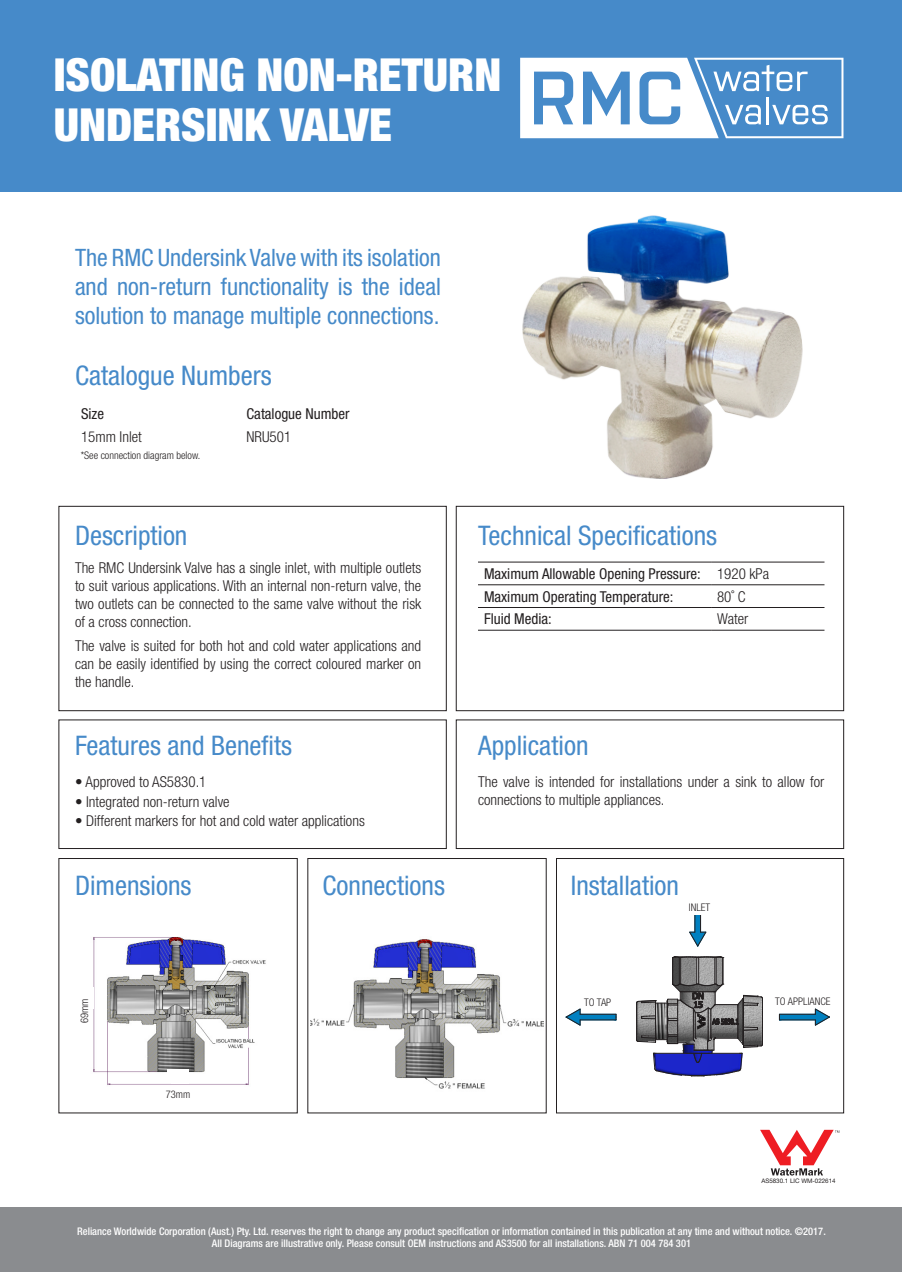
<style>
.page{position:relative;width:902px;height:1272px;background:#fff}
.page>*{position:absolute;margin:0;border:0;box-sizing:border-box;transform-origin:0 0}
.t1{font:900 condensed 45.6px/49.9px "Helvetica Neue LT Std";color:#fff}
.Header{font:condensed 27px "Helvetica Neue LT Std";color:#468ac9}
.t2{font:condensed 24px/28.8px "Helvetica Neue LT Std";color:#468ac9;text-align:justify}
.Header-2{font:300 condensed 15px/18px "Helvetica Neue LT Std";color:#231f20;text-align:justify}
.t3{font:500 condensed 15px "Helvetica Neue LT Std";color:#fff}
.Header-3{font:condensed 15px "Helvetica Neue LT Std";color:#231f20}
.t4{font:500 condensed 10.5px/12.6px "Helvetica Neue LT Std";color:#fff;text-align:center}
.t5{font:300 condensed 10.5px "Helvetica Neue LT Std";color:#231f20}
.t6{font:8.55px "Helvetica";color:#231f20}
.Body_Text{font:6.15px "Helvetica Neue LT Std";color:#231f20}
</style>
<div class="page">
<div style="left:0;top:0;width:902px;height:192px;background:#468ac9"></div>
<svg style="left:520px;top:58px;width:323px;height:80px"></svg>
<div style="left:0;top:1208px;width:902px;height:64px;background:#8a8c8f"></div>
<svg style="left:760px;top:1130px;width:79px;height:45px"></svg>
<div style="left:59px;top:506px;width:387px;height:205px;border:1px solid #231f20"></div>
<div style="left:456px;top:506px;width:388px;height:205px;border:1px solid #231f20"></div>
<div style="left:59px;top:720px;width:387px;height:129px;border:1px solid #231f20"></div>
<div style="left:556px;top:858px;width:288px;height:255px;border:1px solid #231f20"></div>
<div style="left:456px;top:720px;width:388px;height:129px;border:1px solid #231f20"></div>
<hr style="left:478px;top:562px;width:233px;height:1px;background:#231f20">
<hr style="left:711px;top:562px;width:113px;height:1px;background:#231f20">
<hr style="left:478px;top:584px;width:233px;height:1px;background:#231f20">
<hr style="left:711px;top:584px;width:113px;height:1px;background:#231f20">
<hr style="left:478px;top:607px;width:233px;height:1px;background:#231f20">
<hr style="left:711px;top:607px;width:113px;height:1px;background:#231f20">
<hr style="left:478px;top:630px;width:233px;height:1px;background:#231f20">
<hr style="left:711px;top:630px;width:113px;height:1px;background:#231f20">
<img style="left:522px;top:215px;width:281px;height:264px">
<img style="left:93px;top:937px;width:173px;height:148px">
<img style="left:310px;top:939px;width:234px;height:150px">
<svg style="left:565px;top:1008px;width:52px;height:18px"></svg>
<svg style="left:778px;top:1008px;width:52px;height:18px"></svg>
<svg style="left:636px;top:915px;width:127px;height:161px"></svg>
<div style="left:83px;top:987px;width:11px;height:22px;background:#fff"></div>
<div style="left:167px;top:1069px;width:22px;height:7px;background:#fff"></div>
<div style="left:171px;top:1076px;width:18px;height:8px;background:#fff"></div>
<p class="t1" style="left:54px;top:49px;width:449px">ISOLATING NON-RETURN<br>UNDERSINK VALVE</p>
<p class="t2" style="left:75px;top:243px;width:368px">The RMC Undersink Valve with its isolation and non-return functionality is the ideal solution to manage multiple connections.</p>
<p class="Header" style="left:75px;top:360px;width:198px">Catalogue Numbers</p>
<p class="Header-3" style="left:81px;top:405px;width:25px">Size</p>
<p class="Header-3" style="left:246px;top:405px;width:105px">Catalogue Number</p>
<p class="Header-2" style="left:81px;top:428px;width:62px">15mm Inlet</p>
<p class="Header-2" style="left:246px;top:428px;width:46px">NRU501</p>
<p class="t5" style="left:81px;top:449px;width:121px">*See connection diagram below.</p>
<p class="Header" style="left:75px;top:519px;width:114px">Description</p>
<p class="Header" style="left:478px;top:519px;width:241px">Technical Specifications</p>
<p class="Header-2" style="left:75px;top:558px;width:348px">The RMC Undersink Valve has a single inlet, with multiple outlets to suit various applications. With an internal non-return valve, the two outlets can be connected to the same valve without the risk of a cross connection.</p>
<p class="Header-2" style="left:75px;top:636px;width:348px">The valve is suited for both hot and cold water applications and can be easily identified by using the correct coloured marker on the handle.</p>
<p class="Header-3" style="left:484px;top:565px;width:218px">Maximum Allowable Opening Pressure:</p>
<p class="Header-2" style="left:717px;top:564px;width:54px">1920 kPa</p>
<p class="Header-3" style="left:484px;top:587px;width:191px">Maximum Operating Temperature:</p>
<p class="Header-2" style="left:717px;top:587px;width:30px">80˚ C</p>
<p class="Header-3" style="left:484px;top:610px;width:69px">Fluid Media:</p>
<p class="Header-2" style="left:717px;top:610px;width:33px">Water</p>
<p class="Header" style="left:75px;top:730px;width:218px">Features and Benefits</p>
<p class="Header" style="left:478px;top:730px;width:112px">Application</p>
<p class="Header-2" style="left:75px;top:773px;width:133px">• Approved to AS5830.1</p>
<p class="Header-2" style="left:75px;top:792px;width:156px">• Integrated non-return valve</p>
<p class="Header-2" style="left:75px;top:812px;width:291px">• Different markers for hot and cold water applications</p>
<p class="Header-2" style="left:478px;top:773px;width:348px">The valve is intended for installations under a sink to allow for connections to multiple appliances.</p>
<p class="Header" style="left:75px;top:870px;width:118px">Dimensions</p>
<p class="Header" style="left:322px;top:870px;width:124px">Connections</p>
<p class="Header" style="left:571px;top:870px;width:110px">Installation</p>
<p class="t5" style="left:689px;top:901px;width:23px">INLET</p>
<p class="t5" style="left:79px;top:1023px;width:26px;rotate:-90deg">69mm</p>
<p class="t5" style="left:166px;top:1088px;width:26px">73mm</p>
<p class="t6" style="left:586px;top:990px;width:32px">TO TAP</p>
<p class="t5" style="left:584px;top:996px;width:29px">TO TAP</p>
<p class="t5" style="left:775px;top:995px;width:57px">TO APPLIANCE</p>
<p class="t6" style="left:778px;top:995px;width:73px">TO DISHWASHER</p>
<p class="Body_Text" style="left:761px;top:1177px;width:76px">AS5830.1 LIC WM-022614</p>
<p class="t4" style="left:77px;top:1224px;width:750px">Reliance Worldwide Corporation (Aust.) Pty. Ltd. reserves the right to change any product specification or information contained in this publication at any time and without notice. ©2017.<br>All Diagrams are illustrative only. Please consult OEM instructions and AS3500 for all installations. ABN 71 004 784 301</p>
<p class="t3" style="left:74px;top:1228px;width:755px">time and without notice. ©2017. All Diagrams are illustrative only. Please consult OEM instructions and AS3500 for all installations.</p>
</div>
